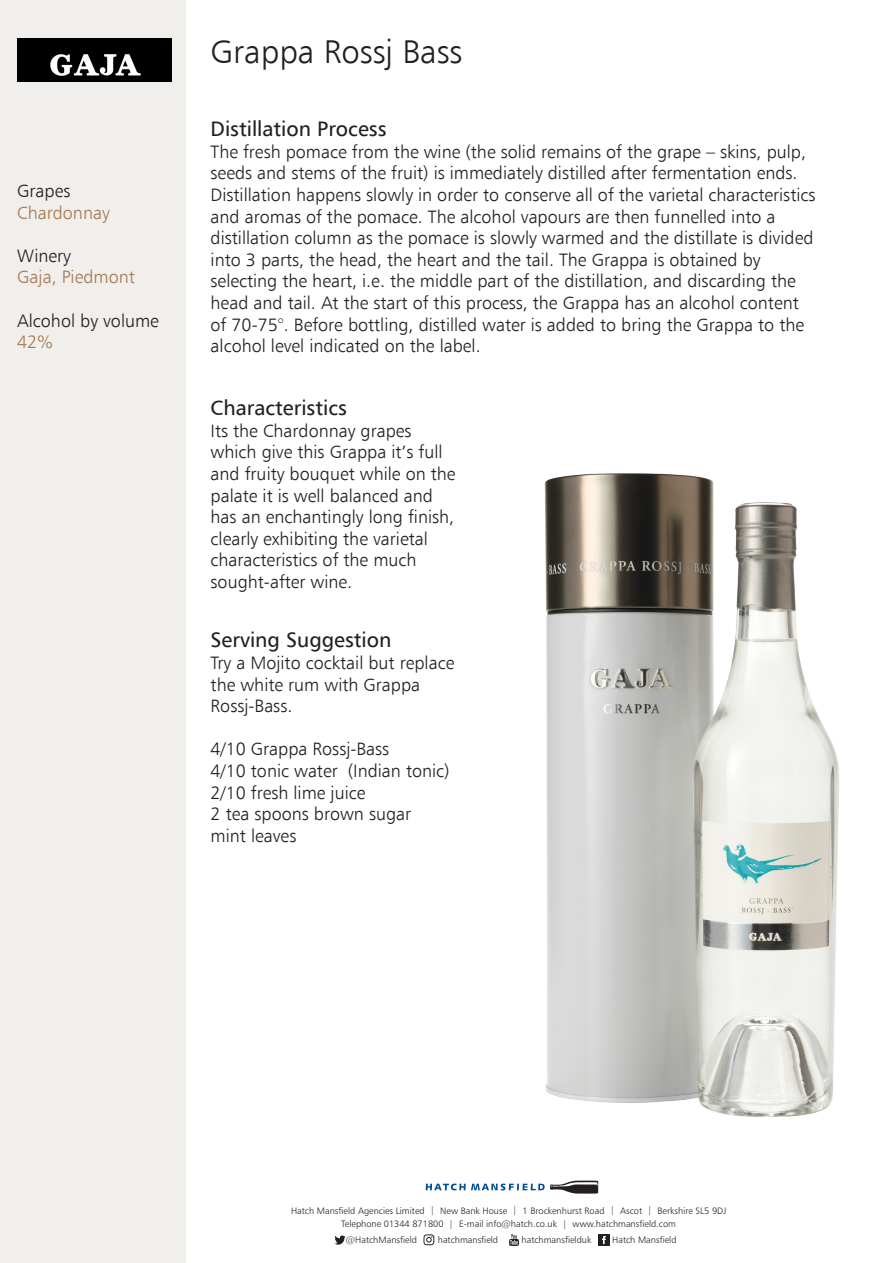
<style>
.page{position:relative;width:893px;height:1263px;background:#fff}
.page>*{position:absolute;margin:0;border:0;box-sizing:border-box;transform-origin:0 0}
.t1{font:300 33px "Humanist 777 BT";color:#231f20}
.t2{font:21px "Humanist 777 BT";color:#231f20}
.t3{font:300 18px/21.6px "Humanist 777 BT";color:#231f20}
.t4{font:300 18px "Humanist 777 BT";color:#a6794f}
.t5{font:9.3px/13.6px "Humanist 777 BT Light B";color:#231f20;text-align:center}
</style>
<div class="page">
<img style="left:0;top:0;width:610px;height:1263px">
<div style="left:17px;top:37px;width:160px;height:83px;background:#f0efeb"></div>
<svg style="left:426px;top:1180px;width:172px;height:14px"></svg>
<svg style="left:334px;top:1234px;width:11px;height:11px"></svg>
<svg style="left:423px;top:1234px;width:11px;height:11px"></svg>
<svg style="left:509px;top:1234px;width:10px;height:11px"></svg>
<svg style="left:599px;top:1234px;width:10px;height:11px"></svg>
<img style="left:17px;top:38px;width:154px;height:43px">
<img style="left:493px;top:451px;width:347px;height:690px">
<p class="t3" style="left:17px;top:180px;width:55px">Grapes</p>
<p class="t4" style="left:17px;top:201px;width:94px">Chardonnay</p>
<p class="t3" style="left:17px;top:244px;width:55px">Winery</p>
<p class="t4" style="left:17px;top:266px;width:119px">Gaja, Piedmont</p>
<p class="t3" style="left:17px;top:309px;width:143px">Alcohol by volume</p>
<p class="t4" style="left:17px;top:331px;width:37px">42%</p>
<p class="t1" style="left:211px;top:31px;width:253px">Grappa Rossj Bass</p>
<p class="t2" style="left:211px;top:116px;width:177px">Distillation Process</p>
<p class="t3" style="left:211px;top:140px;width:606px">The fresh pomace from the wine (the solid remains of the grape – skins, pulp, seeds and stems of the fruit) is immediately distilled after fermentation ends.<br>Distillation happens slowly in order to conserve all of the varietal characteristics and aromas of the pomace. The alcohol vapours are then funnelled into a distillation column as the pomace is slowly warmed and the distillate is divided into 3 parts, the head, the heart and the tail. The Grappa is obtained by selecting the heart, i.e. the middle part of the distillation, and discarding the head and tail. At the start of this process, the Grappa has an alcohol content of 70-75°. Before bottling, distilled water is added to bring the Grappa to the alcohol level indicated on the label.</p>
<p class="t2" style="left:211px;top:395px;width:138px">Characteristics</p>
<p class="t3" style="left:211px;top:419px;width:246px">Its the Chardonnay grapes which give this Grappa it’s full and fruity bouquet while on the palate it is well balanced and has an enchantingly long finish, clearly exhibiting the varietal characteristics of the much sought-after wine.</p>
<p class="t2" style="left:211px;top:627px;width:182px">Serving Suggestion</p>
<p class="t3" style="left:211px;top:652px;width:245px">Try a Mojito cocktail but replace the white rum with Grappa<br>Rossj-Bass.</p>
<p class="t3" style="left:211px;top:738px;width:180px">4/10 Grappa Rossj-Bass</p>
<p class="t3" style="left:211px;top:760px;width:241px">4/10 tonic water (Indian tonic)</p>
<p class="t3" style="left:211px;top:781px;width:156px">2/10 fresh lime juice</p>
<p class="t3" style="left:211px;top:803px;width:202px">2 tea spoons brown sugar mint leaves</p>
<p class="t5" style="left:291px;top:1203px;width:437px">Hatch Mansfield Agencies Limited | New Bank House | 1 Brockenhurst Road | Ascot | Berkshire SL5 9DJ<br>Telephone 01344 871800 | E-mail info@hatch.co.uk | www.hatchmansfield.com</p>
<p class="t5" style="left:346px;top:1232px;width:73px">@HatchMansfield</p>
<p class="t5" style="left:438px;top:1232px;width:62px">hatchmansfield</p>
<p class="t5" style="left:522px;top:1232px;width:71px">hatchmansfielduk</p>
<p class="t5" style="left:612px;top:1232px;width:66px">Hatch Mansfield</p>
</div>
